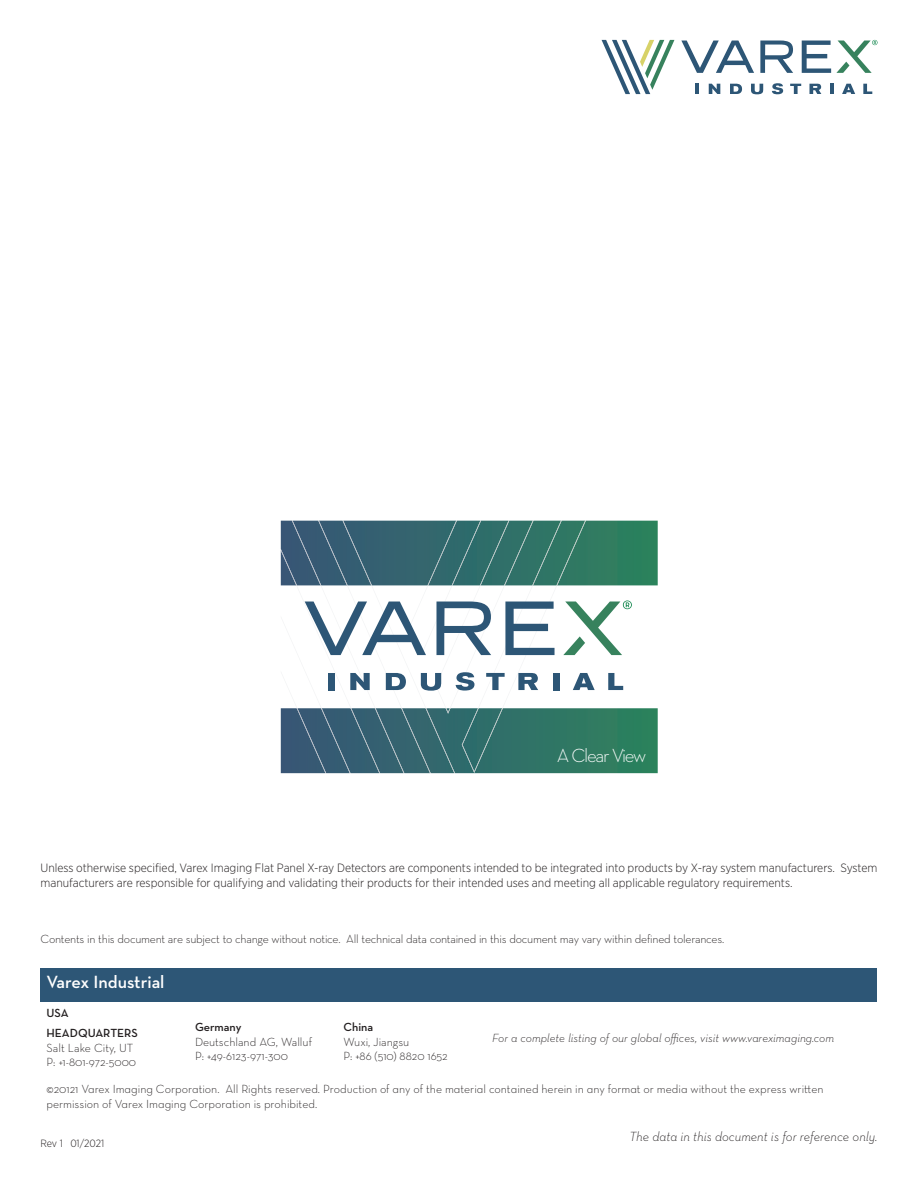
<style>
.page{position:relative;width:918px;height:1188px;background:#fff}
.page>*{position:absolute;margin:0;border:0;box-sizing:border-box;transform-origin:0 0}
.t1{font:300 19.35px "Neutraface Text";letter-spacing:-.07em;color:#fff}
.t2{font:600 18px "Neutraface Text";color:#fff}
.t3{font:italic 300 13.5px "Neutraface Text";color:#231f20}
.Default{font:300 12px/15px "Gotham Narrow";color:#211d1e}
.t4{font:12px/15px "Neutraface Text Light Alt";color:#231f20}
.t5{font:300 12px "Neutraface Text";letter-spacing:-.02em;color:#231f20}
.t6{font:300 12px/14.4px "Neutraface Text";color:#231f20}
.t7{font:italic 300 12px "Neutraface Text";color:#231f20}
.t8{font:600 12px/20.4px "Neutraface Text";color:#231f20}
.Gotham_Lt_6pt{font:300 10.5px "Gotham Narrow";letter-spacing:-.01em;color:#231f20}
</style>
<div class="page">
<div style="left:40px;top:968px;width:838px;height:33px;background:#2d5676"></div>
<svg style="left:602px;top:40px;width:72px;height:54px"></svg>
<svg style="left:681px;top:40px;width:196px;height:33px"></svg>
<hr style="left:695px;top:84px;width:4px;height:10px;background:#2d5676">
<svg style="left:709px;top:84px;width:11px;height:10px"></svg>
<svg style="left:730px;top:84px;width:12px;height:10px"></svg>
<svg style="left:751px;top:84px;width:12px;height:10px"></svg>
<svg style="left:772px;top:83px;width:11px;height:11px"></svg>
<svg style="left:790px;top:84px;width:11px;height:10px"></svg>
<svg style="left:809px;top:84px;width:12px;height:10px"></svg>
<hr style="left:830px;top:84px;width:4px;height:10px;background:#2d5676">
<svg style="left:842px;top:84px;width:13px;height:10px"></svg>
<svg style="left:863px;top:84px;width:9px;height:10px"></svg>
<img style="left:281px;top:521px;width:377px;height:65px">
<img style="left:281px;top:708px;width:377px;height:65px">
<img style="left:462px;top:714px;width:41px;height:59px">
<div style="left:326px;top:714px;width:49px;height:59px;background:#345d72"></div>
<div style="left:297px;top:714px;width:29px;height:59px;background:#375973"></div>
<img style="left:431px;top:714px;width:24px;height:59px">
<img style="left:404px;top:714px;width:27px;height:59px">
<img style="left:375px;top:714px;width:29px;height:59px">
<div style="left:562px;top:521px;width:24px;height:64px;background:#2f7863"></div>
<div style="left:509px;top:521px;width:53px;height:64px;background:#307467"></div>
<div style="left:457px;top:521px;width:52px;height:64px;background:#2e6d6a"></div>
<img style="left:428px;top:521px;width:29px;height:64px">
<div style="left:348px;top:521px;width:24px;height:64px;background:#345e72"></div>
<img style="left:321px;top:521px;width:27px;height:64px">
<img style="left:281px;top:521px;width:40px;height:64px">
<svg style="left:563px;top:601px;width:69px;height:54px"></svg>
<svg style="left:281px;top:601px;width:276px;height:113px"></svg>
<div style="left:553px;top:673px;width:6px;height:17px;background:#2d5676"></div>
<svg style="left:573px;top:673px;width:22px;height:17px"></svg>
<svg style="left:608px;top:673px;width:15px;height:17px"></svg>
<h1 class="t1" style="left:557px;top:743px;width:91px">A Clear View</h1>
<p class="Default" style="left:40px;top:860px;width:839px">Unless otherwise specified, Varex Imaging Flat Panel X-ray Detectors are components intended to be integrated into products by X-ray system manufacturers. System manufacturers are responsible for qualifying and validating their products for their intended uses and meeting all applicable regulatory requirements.</p>
<p class="t5" style="left:40px;top:932px;width:685px">Contents in this document are subject to change without notice. All technical data contained in this document may vary within defined tolerances.</p>
<h2 class="t2" style="left:46px;top:970px;width:120px">Varex Industrial</h2>
<p class="t8" style="left:46px;top:1002px;width:93px">USA<br>HEADQUARTERS</p>
<p class="t6" style="left:46px;top:1040px;width:91px">Salt Lake City, UT<br>P: +1-801-972-5000</p>
<p class="t8" style="left:344px;top:1017px;width:31px">China</p>
<p class="t6" style="left:344px;top:1034px;width:106px">Wuxi, Jiangsu<br>P: +86 (510) 8820 1652</p>
<p class="t7" style="left:492px;top:1030px;width:344px">For a complete listing of our global offices, visit www.vareximaging.com</p>
<p class="t4" style="left:46px;top:1081px;width:779px">©20121 Varex Imaging Corporation. All Rights reserved. Production of any of the material contained herein in any format or media without the express written permission of Varex Imaging Corporation is prohibited.</p>
<p class="t8" style="left:195px;top:1017px;width:48px">Germany</p>
<p class="t6" style="left:195px;top:1034px;width:119px">Deutschland AG, Walluf<br>P: +49-6123-971-300</p>
<p class="Gotham_Lt_6pt" style="left:40px;top:1137px;width:65px">Rev 1 01/2021</p>
<p class="t3" style="left:629px;top:1128px;width:250px">The data in this document is for reference only.</p>
</div>
